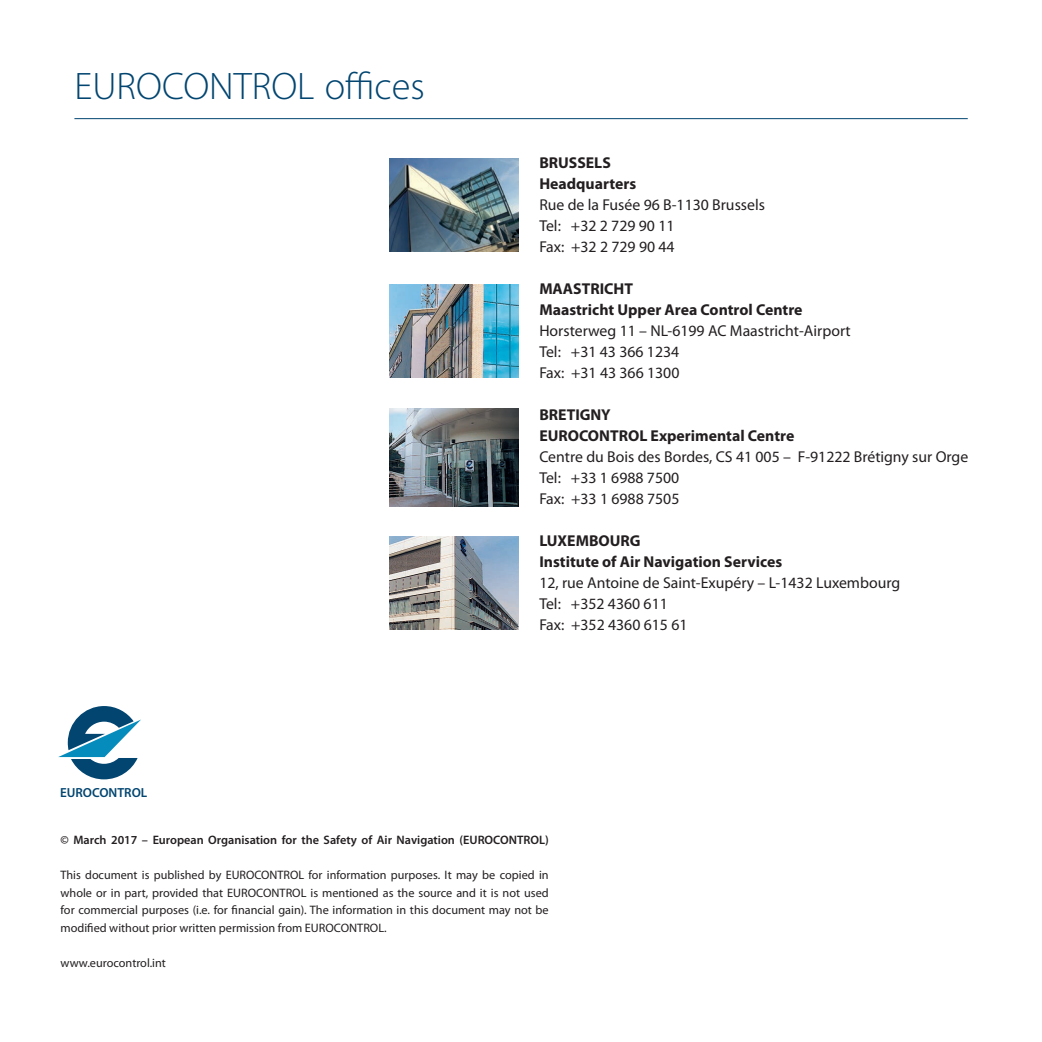
<style>
.page{position:relative;width:1042px;height:1042px;background:#fff}
.page>*{position:absolute;margin:0;border:0;box-sizing:border-box;transform-origin:0 0}
.t1{font:300 38.5px "Myriad Pro";color:#024570}
.t2{font:15.75px/21px "Myriad Pro";color:#231f20}
.t3{font:700 15.75px/21px "Myriad Pro";color:#231f20}
.t4{font:600 13.12px "Myriad Pro";color:#024570}
.t5{font:12.25px/17.5px "Myriad Pro";color:#231f20;text-align:justify}
.t6{font:600 12.25px "Myriad Pro";color:#231f20}
</style>
<div class="page">
<svg style="left:58px;top:706px;width:83px;height:73px"></svg>
<img style="left:389px;top:408px;width:129px;height:98px">
<img style="left:389px;top:284px;width:129px;height:94px">
<img style="left:389px;top:158px;width:129px;height:93px">
<img style="left:389px;top:537px;width:129px;height:92px">
<hr style="left:74px;top:118px;width:894px;height:1px;background:#024570">
<h1 class="t1" style="left:74px;top:65px;width:352px">EUROCONTROL offices</h1>
<p class="t3" style="left:539px;top:152px;width:98px">BRUSSELS<br>Headquarters</p>
<p class="t2" style="left:539px;top:194px;width:227px">Rue de la Fusée 96 B-1130 Brussels<br>Tel: +32 2 729 90 11<br>Fax: +32 2 729 90 44</p>
<p class="t3" style="left:539px;top:278px;width:265px">MAASTRICHT<br>Maastricht Upper Area Control Centre</p>
<p class="t2" style="left:539px;top:320px;width:313px">Horsterweg 11 – NL-6199 AC Maastricht-Airport<br>Tel: +31 43 366 1234<br>Fax: +31 43 366 1300</p>
<p class="t3" style="left:539px;top:404px;width:256px">BRETIGNY<br>EUROCONTROL Experimental Centre</p>
<p class="t2" style="left:539px;top:446px;width:430px">Centre du Bois des Bordes, CS 41 005 – F-91222 Brétigny sur Orge<br>Tel: +33 1 6988 7500<br>Fax: +33 1 6988 7505</p>
<p class="t3" style="left:539px;top:530px;width:244px">LUXEMBOURG<br>Institute of Air Navigation Services</p>
<p class="t2" style="left:539px;top:572px;width:362px">12, rue Antoine de Saint-Exupéry – L-1432 Luxembourg<br>Tel: +352 4360 611<br>Fax: +352 4360 615 61</p>
<p class="t4" style="left:60px;top:785px;width:89px">EUROCONTROL</p>
<p class="t6" style="left:61px;top:832px;width:490px">© March 2017 – European Organisation for the Safety of Air Navigation (EUROCONTROL)</p>
<p class="t5" style="left:61px;top:866px;width:490px">This document is published by EUROCONTROL for information purposes. It may be copied in whole or in part, provided that EUROCONTROL is mentioned as the source and it is not used for commercial purposes (i.e. for financial gain). The information in this document may not be modified without prior written permission from EUROCONTROL.</p>
<p class="t5" style="left:61px;top:954px;width:107px">www.eurocontrol.int</p>
</div>
